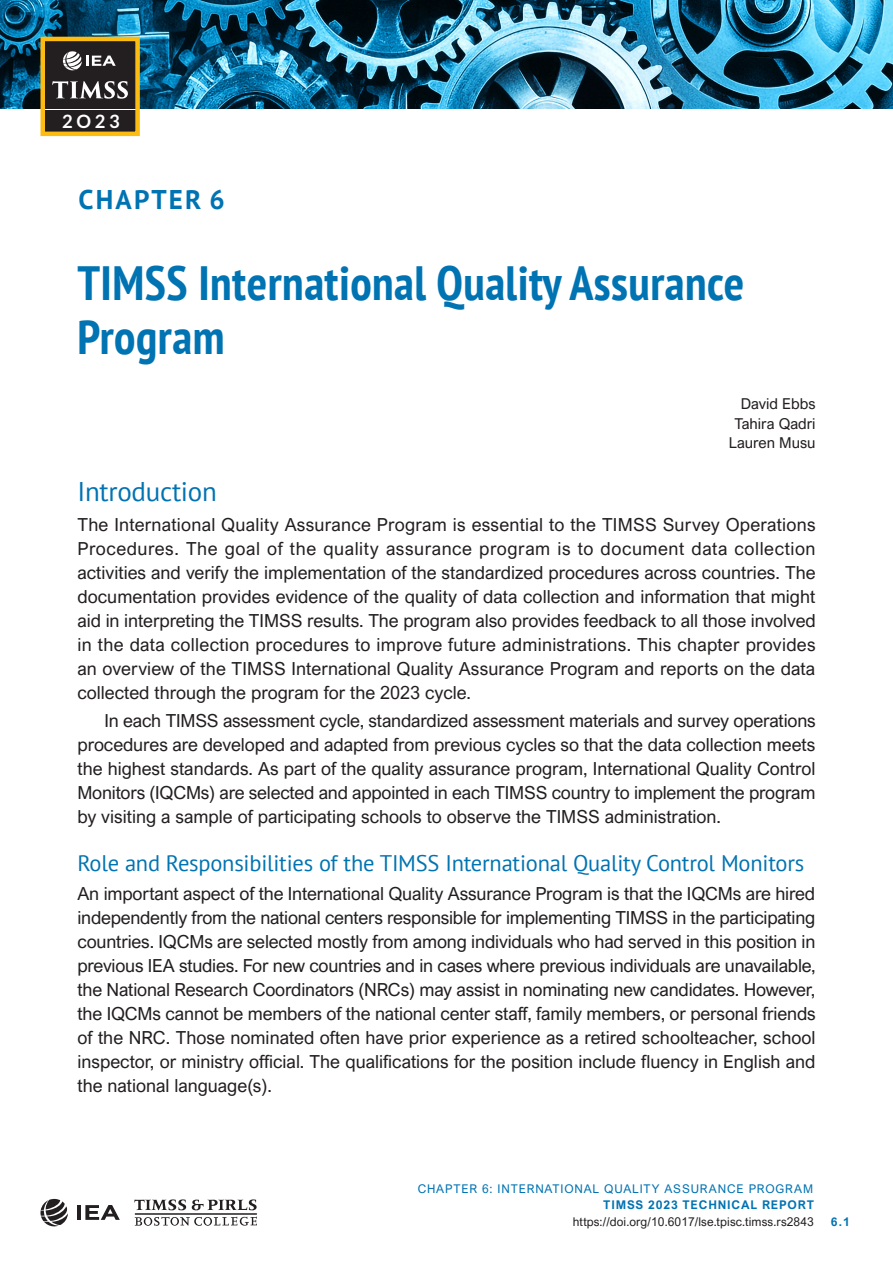
<style>
.page{position:relative;width:893px;height:1263px;background:#fff}
.page>*{position:absolute;margin:0;border:0;box-sizing:border-box;transform-origin:0 0}
.Chapter_title{font:700 condensed 48px/54px "PT Sans";letter-spacing:.01em;color:#0073b2}
.Heading_1{font:27px "PT Sans";letter-spacing:-.01em;color:#0073b2}
.Chap_Number{font:700 27px "PT Sans";letter-spacing:.08em;color:#0073b2}
.Heading_2{font:22.5px "PT Sans";letter-spacing:-.01em;color:#0073b2}
.t1{font:700 18.3px "Lato";color:#fff}
.Body_First{font:18px/24px "Arial Nova";color:#231f20;text-align:justify}
.Body{font:18px/24px "Arial Nova";color:#231f20;text-align:justify}
.Body_Author{font:15px/19.5px "Arial Nova";color:#231f20;text-align:right}
.Page_footer_right{font:12px/16.5px "Arial Nova";letter-spacing:.07em;color:#231f20;text-align:right}
.Page_footer_right-2{font:700 12px "Arial Nova";color:#0073b2}
.s1{color:#0073b2}
.s2{font-weight:700;color:#0073b2}
</style>
<div class="page">
<img style="left:0;top:0;width:893px;height:108px">
<svg style="left:134px;top:1199px;width:52px;height:11px"></svg>
<svg style="left:192px;top:1199px;width:65px;height:11px"></svg>
<svg style="left:135px;top:1217px;width:122px;height:9px"></svg>
<hr style="left:135px;top:1214px;width:122px;height:1px;background:#231f20">
<svg style="left:40px;top:1199px;width:28px;height:27px"></svg>
<hr style="left:77px;top:1205px;width:4px;height:15px;background:#231f20">
<svg style="left:85px;top:1205px;width:35px;height:15px"></svg>
<div style="left:43px;top:96px;width:95px;height:21px;background:linear-gradient(to right,#231f20,#231f20)"></div>
<div style="left:43px;top:111px;width:95px;height:21px;background:#231f20"></div>
<div style="left:43px;top:39px;width:95px;height:69px;background:#231f20"></div>
<svg style="left:52px;top:81px;width:76px;height:18px"></svg>
<svg style="left:63px;top:51px;width:53px;height:19px"></svg>
<div style="left:40px;top:37px;width:100px;height:99px;border:4px solid #fdbc12"></div>
<p class="t1" style="left:62px;top:111px;width:59px">2O23</p>
<p class="Chap_Number" style="left:79px;top:182px;width:148px">CHAPTER 6</p>
<p class="Chapter_title" style="left:77px;top:255px;width:669px">TIMSS International Quality Assurance<br>Program</p>
<p class="Body_Author" style="left:729px;top:394px;width:88px">David Ebbs<br>Tahira Qadri<br>Lauren Musu</p>
<p class="Heading_1" style="left:77px;top:474px;width:141px">Introduction</p>
<p class="Body_First" style="left:77px;top:512px;width:740px">The International Quality Assurance Program is essential to the TIMSS Survey Operations Procedures. The goal of the quality assurance program is to document data collection activities and verify the implementation of the standardized procedures across countries. The documentation provides evidence of the quality of data collection and information that might aid in interpreting the TIMSS results. The program also provides feedback to all those involved in the data collection procedures to improve future administrations. This chapter provides an overview of the TIMSS International Quality Assurance Program and reports on the data collected through the program for the 2023 cycle.</p>
<p class="Body" style="left:77px;top:709px;width:740px;text-indent:27px">In each TIMSS assessment cycle, standardized assessment materials and survey operations procedures are developed and adapted from previous cycles so that the data collection meets the highest standards. As part of the quality assurance program, International Quality Control Monitors (IQCMs) are selected and appointed in each TIMSS country to implement the program by visiting a sample of participating schools to observe the TIMSS administration.</p>
<p class="Heading_2" style="left:77px;top:849px;width:728px">Role and Responsibilities of the TIMSS International Quality Control Monitors</p>
<p class="Body_First" style="left:77px;top:881px;width:740px">An important aspect of the International Quality Assurance Program is that the IQCMs are hired independently from the national centers responsible for implementing TIMSS in the participating countries. IQCMs are selected mostly from among individuals who had served in this position in previous IEA studies. For new countries and in cases where previous individuals are unavailable, the National Research Coordinators (NRCs) may assist in nominating new candidates. However, the IQCMs cannot be members of the national center staff, family members, or personal friends of the NRC. Those nominated often have prior experience as a retired schoolteacher, school inspector, or ministry official. The qualifications for the position include fluency in English and the national language(s).</p>
<p class="Page_footer_right" style="left:418px;top:1180px;width:398px"><span class="s1">CHAPTER 6: INTERNATIONAL QUALITY ASSURANCE PROGRAM<br></span><span class="s2">TIMSS 2023 TECHNICAL REPORT </span>https://doi.org/10.6017/lse.tpisc.timss.rs2843</p>
<p class="Page_footer_right-2" style="left:831px;top:1214px;width:21px">6.1</p>
</div>
